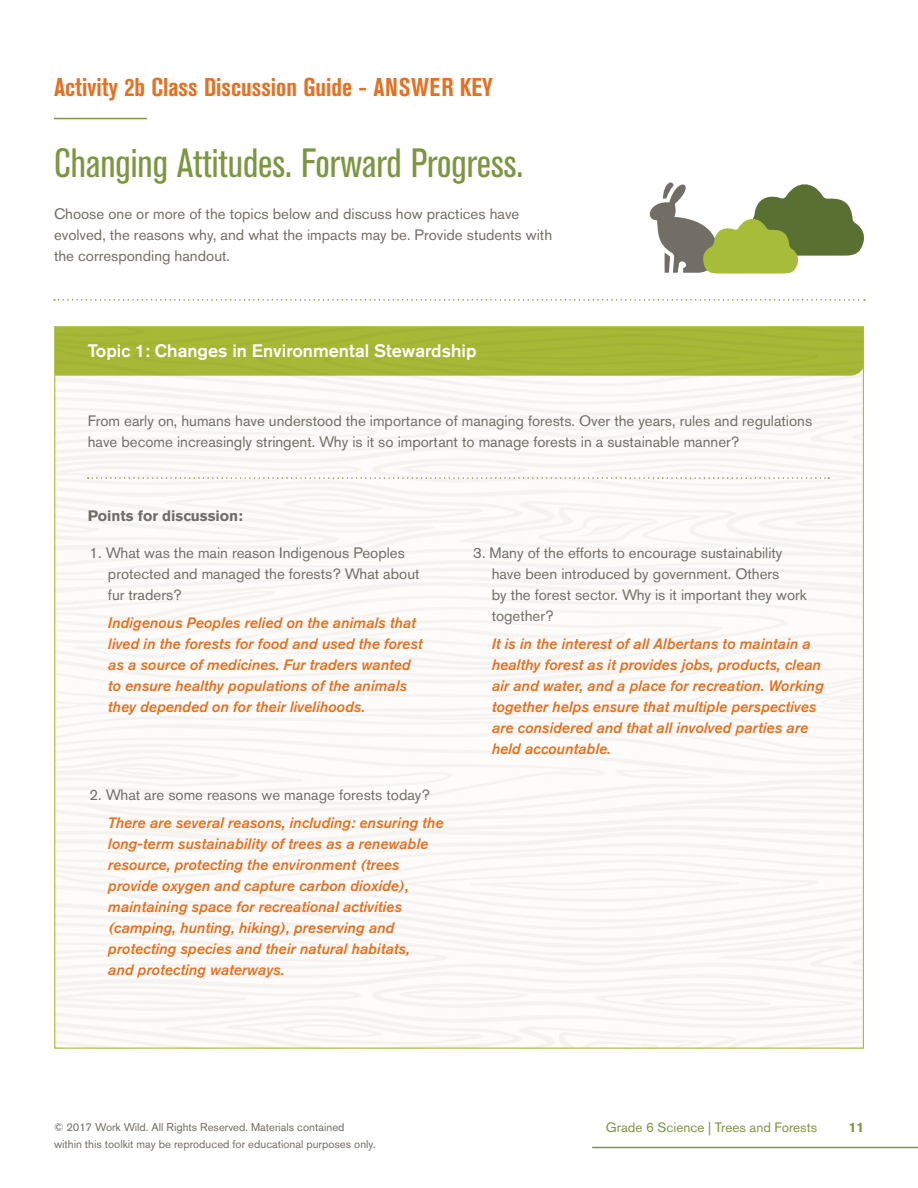
<style>
.page{position:relative;width:918px;height:1188px;background:#fff}
.page>*{position:absolute;margin:0;border:0;box-sizing:border-box;transform-origin:0 0}
.t1{font:condensed 40.5px "Akzidenz Grotesk BE";color:#7c9641}
.t2{font:700 condensed 25.5px "Akzidenz Grotesk BE";color:#e07325}
.t3{font:500 18px "Akzidenz Grotesk BE";color:#fff}
.t4{font:italic 500 15px/21px "Akzidenz Grotesk BE";color:#e07325}
.t5{font:15px/21px "Akzidenz Grotesk BE";color:#726d66}
.t6{font:700 15px "Akzidenz Grotesk BE";color:#726d66}
.t7{font:13.5px "Akzidenz Grotesk BE";color:#7c9641}
.t8{font:700 13.5px "Akzidenz Grotesk BE";color:#7c9641}
.t9{font:11.25px "Akzidenz Grotesk BE";color:#726d66}
</style>
<div class="page">
<hr style="left:54px;top:118px;width:93px;height:1px;background:#7c9641">
<svg style="left:649px;top:182px;width:215px;height:92px"></svg>
<div style="left:56px;top:328px;width:806px;height:48px;background:#a6b937"></div>
<svg style="left:88px;top:477px;width:741px;height:2px"></svg>
<svg style="left:54px;top:299px;width:811px;height:2px"></svg>
<hr style="left:592px;top:1147px;width:326px;height:1px;background:#7c9641">
<h2 class="t2" style="left:54px;top:72px;width:440px">Activity 2b Class Discussion Guide - ANSWER KEY</h2>
<h1 class="t1" style="left:54px;top:140px;width:471px">Changing Attitudes. Forward Progress.</h1>
<p class="t5" style="left:54px;top:203px;width:500px">Choose one or more of the topics below and discuss how practices have evolved, the reasons why, and what the impacts may be. Provide students with the corresponding handout.</p>
<p class="t3" style="left:88px;top:340px;width:390px">Topic 1: Changes in Environmental Stewardship</p>
<p class="t5" style="left:88px;top:410px;width:726px">From early on, humans have understood the importance of managing forests. Over the years, rules and regulations have become increasingly stringent. Why is it so important to manage forests in a sustainable manner?</p>
<p class="t6" style="left:88px;top:507px;width:157px">Points for discussion:</p>
<p class="t5" style="left:108px;top:542px;width:313px;text-indent:-18px">1. What was the main reason Indigenous Peoples protected and managed the forests? What about fur traders?</p>
<p class="t4" style="left:108px;top:612px;width:316px">Indigenous Peoples relied on the animals that lived in the forests for food and used the forest as a source of medicines. Fur traders wanted to ensure healthy populations of the animals they depended on for their livelihoods.</p>
<p class="t5" style="left:90px;top:784px;width:342px">2. What are some reasons we manage forests today?</p>
<p class="t4" style="left:108px;top:812px;width:337px">There are several reasons, including: ensuring the long-term sustainability of trees as a renewable resource, protecting the environment (trees provide oxygen and capture carbon dioxide), maintaining space for recreational activities (camping, hunting, hiking), preserving and protecting species and their natural habitats,<br>and protecting waterways.</p>
<p class="t5" style="left:492px;top:542px;width:317px;text-indent:-18px">3. Many of the efforts to encourage sustainability have been introduced by government. Others<br>by the forest sector. Why is it important they work together?</p>
<p class="t4" style="left:492px;top:633px;width:334px">It is in the interest of all Albertans to maintain a healthy forest as it provides jobs, products, clean air and water, and a place for recreation. Working together helps ensure that multiple perspectives are considered and that all involved parties are held accountable.</p>
<p class="t9" style="left:54px;top:1120px;width:292px">© 2017 Work Wild. All Rights Reserved. Materials contained</p>
<p class="t7" style="left:606px;top:1120px;width:213px">Grade 6 Science | Trees and Forests</p>
<p class="t8" style="left:849px;top:1120px;width:17px">11</p>
<p class="t9" style="left:54px;top:1137px;width:323px">within this toolkit may be reproduced for educational purposes only.</p>
</div>
